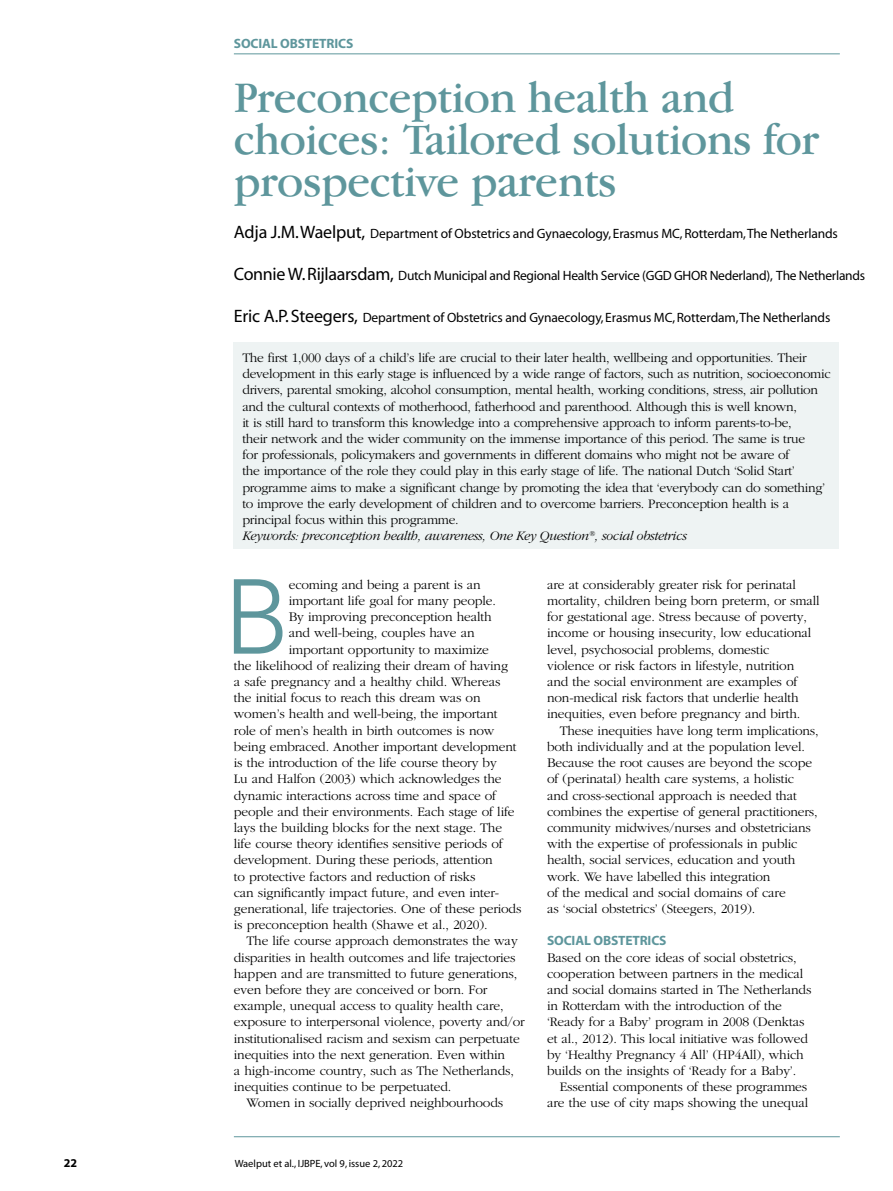
<style>
.page{position:relative;width:893px;height:1191px;background:#fff}
.page>*{position:absolute;margin:0;border:0;box-sizing:border-box;transform-origin:0 0}
.t1{font:300 105px "Avenir";color:#5e969c}
.t2{font:45px/42px "Garamond IT Cby BT";letter-spacing:-.01em;color:#5e969c}
.t3{font:300 13.5px/16.2px "Garamond";letter-spacing:-.01em;color:#000}
.t4{font:13.5px "Myriad";letter-spacing:-.01em;color:#000}
.t5{font:700 13.5px "Myriad";letter-spacing:-.01em;color:#5e969c}
.t6{font:700 12px "Myriad";color:#000}
.t7{font:10.5px "Myriad";color:#000}
.s1{font-size:18px}
.s2{font-style:italic}
</style>
<div class="page">
<hr style="left:234px;top:53px;width:606px;height:1px;background:#5e969c">
<hr style="left:234px;top:1136px;width:606px;height:1px;background:#5e969c">
<div style="left:234px;top:342px;width:605px;height:207px;background:#eef3f3"></div>
<p class="t5" style="left:234px;top:36px;width:121px">SOCIAL OBSTETRICS</p>
<h2 class="t2" style="left:234px;top:76px;width:586px">Preconception health and choices: Tailored solutions for prospective parents</h2>
<p class="t4" style="left:234px;top:227px;width:605px"><span class="s1">Adja J.M. Waelput,</span> Department of Obstetrics and Gynaecology, Erasmus MC, Rotterdam, The Netherlands</p>
<p class="t4" style="left:234px;top:269px;width:633px"><span class="s1">Connie W. Rijlaarsdam,</span> Dutch Municipal and Regional Health Service (GGD GHOR Nederland), The Netherlands</p>
<p class="t4" style="left:234px;top:311px;width:598px"><span class="s1">Eric A.P. Steegers,</span> Department of Obstetrics and Gynaecology, Erasmus MC, Rotterdam, The Netherlands</p>
<p class="t3" style="left:242px;top:350px;width:590px">The first 1,000 days of a child’s life are crucial to their later health, wellbeing and opportunities. Their development in this early stage is influenced by a wide range of factors, such as nutrition, socioeconomic drivers, parental smoking, alcohol consumption, mental health, working conditions, stress, air pollution and the cultural contexts of motherhood, fatherhood and parenthood. Although this is well known,<br>it is still hard to transform this knowledge into a comprehensive approach to inform parents-to-be,<br>their network and the wider community on the immense importance of this period. The same is true<br>for professionals, policymakers and governments in different domains who might not be aware of<br>the importance of the role they could play in this early stage of life. The national Dutch ‘Solid Start’ programme aims to make a significant change by promoting the idea that ‘everybody can do something’ to improve the early development of children and to overcome barriers. Preconception health is a principal focus within this programme.<br><span class="s2">Keywords: preconception health, awareness, One Key Question</span><sup>®</sup><span class="s2">, social obstetrics</span></p>
<h1 class="t1" style="left:224px;top:555px;width:68px">B</h1>
<p class="t3" style="left:289px;top:577px;width:193px">ecoming and being a parent is an</p>
<p class="t3" style="left:289px;top:593px;width:209px">important life goal for many people.</p>
<p class="t3" style="left:289px;top:609px;width:204px">By improving preconception health</p>
<p class="t3" style="left:289px;top:625px;width:187px">and well-being, couples have an</p>
<p class="t3" style="left:289px;top:641px;width:202px">important opportunity to maximize</p>
<p class="t3" style="left:234px;top:658px;width:276px">the likelihood of realizing their dream of having</p>
<p class="t3" style="left:234px;top:674px;width:268px">a safe pregnancy and a healthy child. Whereas</p>
<p class="t3" style="left:234px;top:690px;width:248px">the initial focus to reach this dream was on</p>
<p class="t3" style="left:234px;top:706px;width:265px">women’s health and well-being, the important</p>
<p class="t3" style="left:234px;top:722px;width:262px">role of men’s health in birth outcomes is now</p>
<p class="t3" style="left:234px;top:739px;width:284px">being embraced. Another important development</p>
<p class="t3" style="left:234px;top:755px;width:264px">is the introduction of the life course theory by</p>
<p class="t3" style="left:234px;top:771px;width:269px">Lu and Halfon (2003) which acknowledges the</p>
<p class="t3" style="left:234px;top:787px;width:264px">dynamic interactions across time and space of</p>
<p class="t3" style="left:234px;top:803px;width:282px">people and their environments. Each stage of life</p>
<p class="t3" style="left:234px;top:820px;width:270px">lays the building blocks for the next stage. The</p>
<p class="t3" style="left:234px;top:836px;width:270px">life course theory identifies sensitive periods of</p>
<p class="t3" style="left:234px;top:852px;width:260px">development. During these periods, attention</p>
<p class="t3" style="left:234px;top:868px;width:243px">to protective factors and reduction of risks</p>
<p class="t3" style="left:234px;top:884px;width:267px">can significantly impact future, and even inter-</p>
<p class="t3" style="left:234px;top:901px;width:289px">generational, life trajectories. One of these periods</p>
<p class="t3" style="left:234px;top:917px;width:255px">is preconception health (Shawe et al., 2020).</p>
<p class="t3" style="left:247px;top:933px;width:273px">The life course approach demonstrates the way</p>
<p class="t3" style="left:234px;top:949px;width:283px">disparities in health outcomes and life trajectories</p>
<p class="t3" style="left:234px;top:965px;width:285px">happen and are transmitted to future generations,</p>
<p class="t3" style="left:234px;top:982px;width:255px">even before they are conceived or born. For</p>
<p class="t3" style="left:234px;top:998px;width:271px">example, unequal access to quality health care,</p>
<p class="t3" style="left:234px;top:1014px;width:292px">exposure to interpersonal violence, poverty and/or</p>
<p class="t3" style="left:234px;top:1030px;width:288px">institutionalised racism and sexism can perpetuate</p>
<p class="t3" style="left:234px;top:1046px;width:273px">inequities into the next generation. Even within</p>
<p class="t3" style="left:234px;top:1063px;width:281px">a high-income country, such as The Netherlands,</p>
<p class="t3" style="left:234px;top:1079px;width:219px">inequities continue to be perpetuated.</p>
<p class="t3" style="left:247px;top:1095px;width:258px">Women in socially deprived neighbourhoods</p>
<p class="t6" style="left:64px;top:1156px;width:15px">22</p>
<p class="t7" style="left:235px;top:1158px;width:170px">Waelput et al., IJBPE, vol 9, issue 2, 2022</p>
<p class="t3" style="left:547px;top:577px;width:274px">are at considerably greater risk for perinatal mortality, children being born preterm, or small for gestational age. Stress because of poverty, income or housing insecurity, low educational level, psychosocial problems, domestic violence or risk factors in lifestyle, nutrition<br>and the social environment are examples of non-medical risk factors that underlie health inequities, even before pregnancy and birth.</p>
<p class="t3" style="left:547px;top:722px;width:273px;text-indent:13px">These inequities have long term implications, both individually and at the population level.<br>Because the root causes are beyond the scope of (perinatal) health care systems, a holistic and cross-sectional approach is needed that combines the expertise of general practitioners, community midwives/nurses and obstetricians with the expertise of professionals in public health, social services, education and youth work. We have labelled this integration<br>of the medical and social domains of care<br>as ‘social obstetrics’ (Steegers, 2019).</p>
<p class="t5" style="left:547px;top:934px;width:121px">SOCIAL OBSTETRICS</p>
<p class="t3" style="left:547px;top:949px;width:266px">Based on the core ideas of social obstetrics, cooperation between partners in the medical and social domains started in The Netherlands in Rotterdam with the introduction of the ‘Ready for a Baby’ program in 2008 (Denktas et al., 2012). This local initiative was followed by ‘Healthy Pregnancy 4 All’ (HP4All), which builds on the insights of ‘Ready for a Baby’.</p>
<p class="t3" style="left:547px;top:1079px;width:263px;text-align:right">Essential components of these programmes are the use of city maps showing the unequal</p>
</div>
